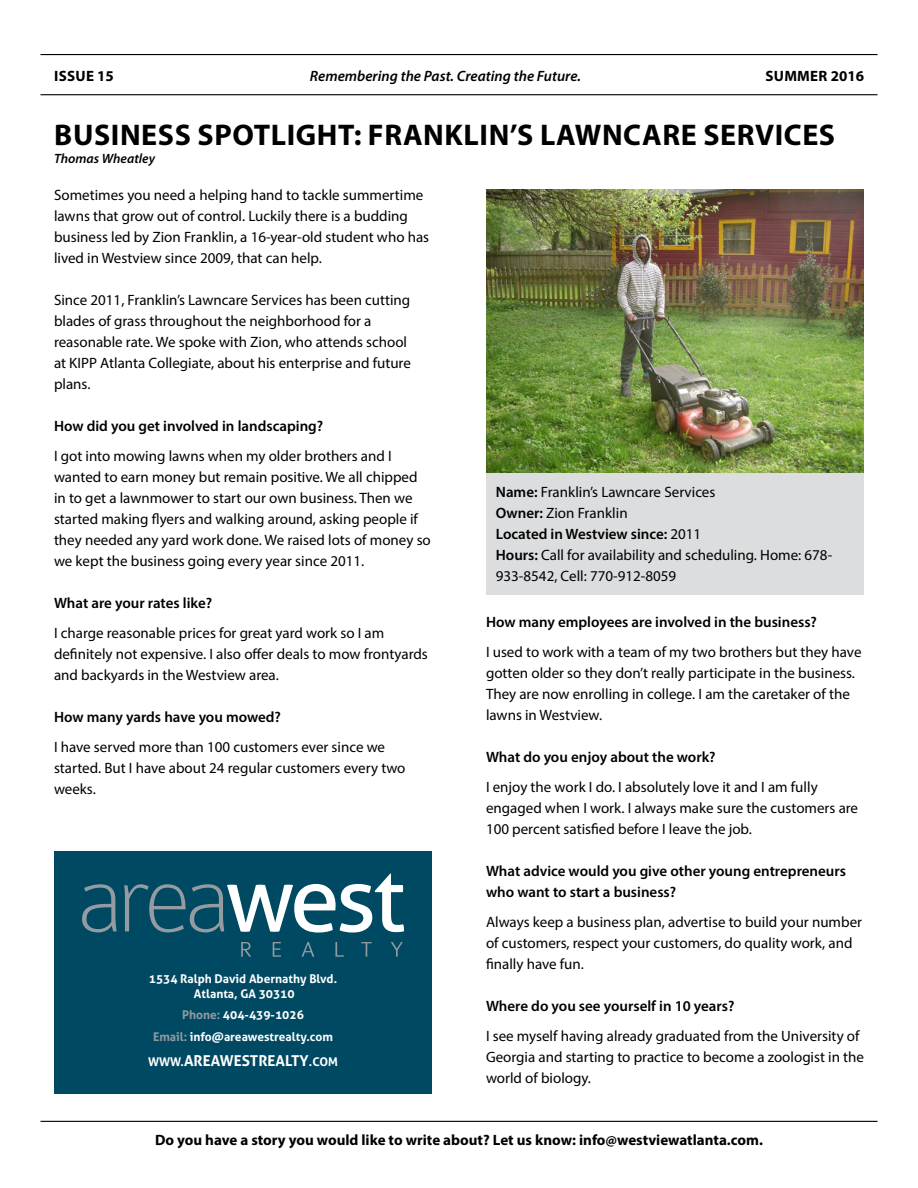
<style>
.page{position:relative;width:918px;height:1188px;background:#fff}
.page>*{position:absolute;margin:0;border:0;box-sizing:border-box;transform-origin:0 0}
.t1{font:700 30px "Myriad Pro";letter-spacing:.02em;color:#000}
.t2{font:15px/21px "Myriad Pro";color:#000}
.t3{font:600 15px/21px "Myriad Pro";color:#000}
.t4{font:700 15px "Myriad Pro";color:#000}
.t5{font:italic 600 15px "Myriad Pro";color:#000}
.t6{font:700 15px "Aller";color:#fff}
.t7{font:700 15px "Myriad Pro";letter-spacing:.02em;color:#000}
.t8{font:italic 600 13.5px "Myriad Pro";color:#000}
.t9{font:700 12px/14.4px "Aller";color:#fff;text-align:center}
.s1{color:#939ba1}
.s2{font-size:12px}
.s3{font-weight:600}
</style>
<div class="page">
<div style="left:486px;top:472px;width:378px;height:123px;background:#dcddde"></div>
<img style="left:486px;top:189px;width:378px;height:283px">
<div style="left:54px;top:851px;width:378px;height:243px;background:#004963"></div>
<svg style="left:241px;top:942px;width:10px;height:15px"></svg>
<svg style="left:273px;top:942px;width:8px;height:15px"></svg>
<svg style="left:302px;top:942px;width:12px;height:15px"></svg>
<svg style="left:335px;top:942px;width:9px;height:15px"></svg>
<svg style="left:361px;top:942px;width:11px;height:15px"></svg>
<svg style="left:391px;top:942px;width:12px;height:15px"></svg>
<svg style="left:82px;top:884px;width:35px;height:48px"></svg>
<svg style="left:124px;top:874px;width:280px;height:59px"></svg>
<hr style="left:40px;top:54px;width:838px;height:1px;background:#000">
<hr style="left:40px;top:94px;width:838px;height:1px;background:#000">
<hr style="left:40px;top:1121px;width:838px;height:1px;background:#000">
<p class="t4" style="left:54px;top:66px;width:61px">ISSUE 15</p>
<p class="t5" style="left:310px;top:66px;width:273px">Remembering the Past. Creating the Future.</p>
<p class="t7" style="left:765px;top:66px;width:100px">SUMMER 2016</p>
<h1 class="t1" style="left:54px;top:115px;width:782px">BUSINESS SPOTLIGHT: FRANKLIN’S LAWNCARE SERVICES</h1>
<p class="t8" style="left:54px;top:149px;width:103px">Thomas Wheatley</p>
<p class="t2" style="left:54px;top:184px;width:377px">Sometimes you need a helping hand to tackle summertime lawns that grow out of control. Luckily there is a budding business led by Zion Franklin, a 16-year-old student who has lived in Westview since 2009, that can help.</p>
<p class="t2" style="left:54px;top:289px;width:358px">Since 2011, Franklin’s Lawncare Services has been cutting blades of grass throughout the neighborhood for a reasonable rate. We spoke with Zion, who attends school at KIPP Atlanta Collegiate, about his enterprise and future plans.</p>
<p class="t3" style="left:54px;top:415px;width:271px">How did you get involved in landscaping?</p>
<p class="t2" style="left:54px;top:445px;width:378px">I got into mowing lawns when my older brothers and I wanted to earn money but remain positive. We all chipped in to get a lawnmower to start our own business. Then we started making flyers and walking around, asking people if they needed any yard work done. We raised lots of money so we kept the business going every year since 2011.</p>
<p class="t3" style="left:54px;top:592px;width:160px">What are your rates like?</p>
<p class="t2" style="left:54px;top:622px;width:375px">I charge reasonable prices for great yard work so I am definitely not expensive. I also offer deals to mow frontyards and backyards in the Westview area.</p>
<p class="t3" style="left:54px;top:706px;width:229px">How many yards have you mowed?</p>
<p class="t2" style="left:54px;top:736px;width:353px">I have served more than 100 customers ever since we started. But I have about 24 regular customers every two weeks.</p>
<p class="t9" style="left:149px;top:972px;width:190px">1534 Ralph David Abernathy Blvd.<br>Atlanta, GA 30310</p>
<p class="t9" style="left:153px;top:1004px;width:181px;line-height:21.6px"><span class="s1">Phone:</span> 404-439-1026<br><span class="s1">Email:</span> info@areawestrealty.com</p>
<p class="t6" style="left:148px;top:1052px;width:191px"><span class="s2">WWW.</span>AREAWESTREALTY<span class="s2">.COM</span></p>
<p class="t2" style="left:496px;top:481px;width:338px"><span class="s3">Name:</span> Franklin’s Lawncare Services<br><span class="s3">Owner:</span> Zion Franklin<br><span class="s3">Located in Westview since:</span> 2011<br><span class="s3">Hours:</span> Call for availability and scheduling. Home: 678- 933-8542, Cell: 770-912-8059</p>
<p class="t3" style="left:486px;top:611px;width:333px">How many employees are involved in the business?</p>
<p class="t2" style="left:486px;top:641px;width:377px">I used to work with a team of my two brothers but they have gotten older so they don’t really participate in the business.<br>They are now enrolling in college. I am the caretaker of the lawns in Westview.</p>
<p class="t3" style="left:486px;top:746px;width:231px">What do you enjoy about the work?</p>
<p class="t2" style="left:486px;top:776px;width:374px">I enjoy the work I do. I absolutely love it and I am fully engaged when I work. I always make sure the customers are<br>100 percent satisfied before I leave the job.</p>
<p class="t3" style="left:486px;top:860px;width:362px">What advice would you give other young entrepreneurs who want to start a business?</p>
<p class="t2" style="left:486px;top:911px;width:378px">Always keep a business plan, advertise to build your number of customers, respect your customers, do quality work, and finally have fun.</p>
<p class="t3" style="left:486px;top:995px;width:250px">Where do you see yourself in 10 years?</p>
<p class="t2" style="left:486px;top:1025px;width:380px">I see myself having already graduated from the University of<br>Georgia and starting to practice to become a zoologist in the world of biology.</p>
<p class="t4" style="left:155px;top:1130px;width:609px">Do you have a story you would like to write about? Let us know: info@westviewatlanta.com.</p>
</div>
